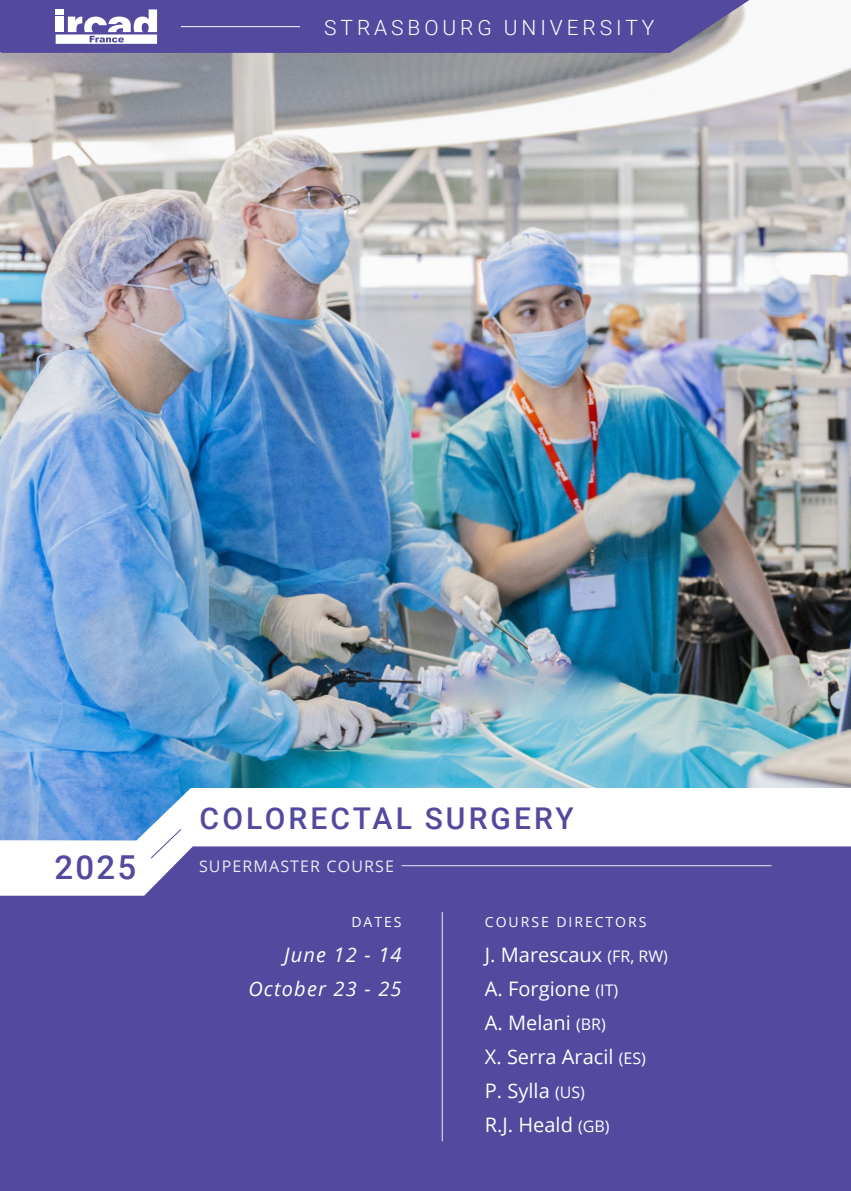
<style>
.page{position:relative;width:851px;height:1191px;background:#fff}
.page>*{position:absolute;margin:0;border:0;box-sizing:border-box;transform-origin:0 0}
.t1{font:500 33px "Roboto";color:#53499e}
.t2{font:500 30px "Roboto";letter-spacing:.105em;color:#53499e}
.t3{font:300 21px "Roboto";letter-spacing:.185em;color:#fff}
.t4{font:20px/34px "Open Sans";color:#fff}
.t5{font:italic 20px/34px "Open Sans";letter-spacing:.06em;color:#fff;text-align:right}
.t6{font:16px "Open Sans";letter-spacing:.07em;color:#fff}
.t7{font:14px "Open Sans";letter-spacing:.14em;color:#fff}
.s1{font-size:16px}
</style>
<div class="page">
<img style="left:0;top:54px;width:850px;height:734px">
<svg style="left:0;top:0;width:750px;height:54px;background:#8b88aa"></svg>
<svg style="left:0;top:788px;width:191px;height:53px;background:#74a5e0"></svg>
<div style="left:0;top:846px;width:850px;height:345px;background:#53499e"></div>
<svg style="left:150px;top:828px;width:32px;height:31px"></svg>
<svg style="left:1px;top:0;width:746px;height:52px;background:#6258a4"></svg>
<hr style="left:442px;top:911px;width:1px;height:230px;background:#fff">
<hr style="left:401px;top:865px;width:370px;height:1px;background:#fff">
<p class="t3" style="left:324px;top:13px;width:332px">STRASBOURG UNIVERSITY</p>
<h2 class="t2" style="left:199px;top:797px;width:375px">COLORECTAL SURGERY</h2>
<h1 class="t1" style="left:54px;top:844px;width:83px">2025</h1>
<p class="t6" style="left:199px;top:855px;width:196px">SUPERMASTER COURSE</p>
<p class="t7" style="left:351px;top:912px;width:52px">DATES</p>
<p class="t7" style="left:485px;top:912px;width:163px">COURSE DIRECTORS</p>
<p class="t4" style="left:485px;top:937px;width:184px">J. Marescaux <span class="s1">(FR, RW)<br></span>A. Forgione <span class="s1">(IT)<br></span>A. Melani <span class="s1">(BR)<br></span>X. Serra Aracil <span class="s1">(ES)<br></span>P. Sylla <span class="s1">(US)<br></span>R.J. Heald <span class="s1">(GB)</span></p>
<p class="t5" style="left:248px;top:937px;width:155px">June 12 - 14<br>October 23 - 25</p>
</div>
